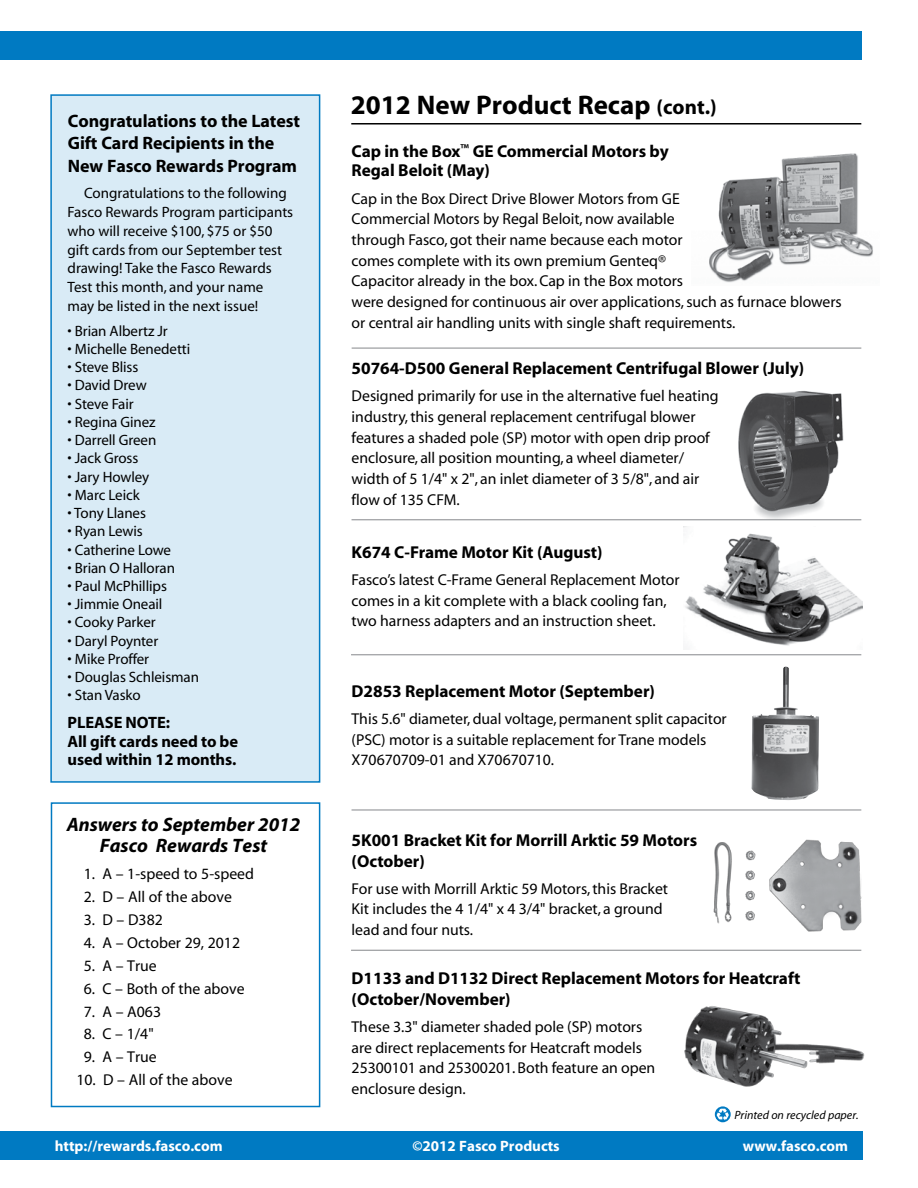
<style>
.page{position:relative;width:918px;height:1188px;background:#fff}
.page>*{position:absolute;margin:0;border:0;box-sizing:border-box;transform-origin:0 0}
.t1{font:700 27px "Myriad";color:#000}
.t2{font:italic 700 19.5px/21px "Myriad";color:#000;text-align:center}
.t3{font:700 18px/22.5px "Myriad";letter-spacing:-.005em;color:#000}
.t4{font:700 17.25px/20.7px "Myriad";color:#000}
.t5{font:700 16.5px/19.5px "Myriad";letter-spacing:-.005em;color:#000}
.t6{font:15.75px/20.7px "Myriad";color:#000}
.t7{font:15px/18.8px "Myriad";letter-spacing:-.005em;color:#000}
.t8{font:700 15px "Myriad";color:#fff}
.t9{font:italic 12px "Myriad";color:#000}
.s1{font-size:21px}
</style>
<div class="page">
<div style="left:0;top:32px;width:861px;height:28px;background:#007ac2"></div>
<div style="left:0;top:1131px;width:863px;height:29px;background:#007ac2"></div>
<svg style="left:715px;top:1106px;width:16px;height:16px"></svg>
<svg style="left:717px;top:1109px;width:12px;height:11px"></svg>
<hr style="left:351px;top:123px;width:510px;height:2px;background:#000">
<hr style="left:352px;top:348px;width:509px;height:1px;background:#939598">
<hr style="left:351px;top:654px;width:510px;height:1px;background:#939598">
<hr style="left:352px;top:809px;width:509px;height:2px;background:#939598">
<hr style="left:351px;top:950px;width:510px;height:1px;background:#939598">
<div style="left:50px;top:94px;width:270px;height:689px;background:#d9ebf6;border:2px solid #007ac2"></div>
<div style="left:51px;top:802px;width:269px;height:305px;background:#fff;border:2px solid #007ac2"></div>
<img style="left:709px;top:153px;width:164px;height:130px">
<img style="left:738px;top:391px;width:106px;height:128px">
<img style="left:683px;top:527px;width:180px;height:119px">
<img style="left:751px;top:667px;width:68px;height:133px">
<img style="left:684px;top:1006px;width:181px;height:81px">
<img style="left:713px;top:839px;width:149px;height:93px">
<hr style="left:352px;top:519px;width:509px;height:1px;background:#939598">
<p class="t3" style="left:68px;top:110px;width:234px">Congratulations to the Latest<br>Gift Card Recipients in the<br>New Fasco Rewards Program</p>
<p class="t7" style="left:68px;top:185px;width:227px;text-indent:16px">Congratulations to the following<br>Fasco Rewards Program participants who will receive $100, $75 or $50 gift cards from our September test drawing! Take the Fasco Rewards<br>Test this month, and your name may be listed in the next issue!</p>
<p class="t7" style="left:68px;top:322px;width:102px">• Brian Albertz Jr</p>
<p class="t7" style="left:68px;top:340px;width:124px">• Michelle Benedetti</p>
<p class="t7" style="left:68px;top:358px;width:72px">• Steve Bliss</p>
<p class="t7" style="left:68px;top:377px;width:81px">• David Drew</p>
<p class="t7" style="left:68px;top:395px;width:68px">• Steve Fair</p>
<p class="t7" style="left:68px;top:413px;width:89px">• Regina Ginez</p>
<p class="t7" style="left:68px;top:431px;width:90px">• Darrell Green</p>
<p class="t7" style="left:68px;top:450px;width:72px">• Jack Gross</p>
<p class="t7" style="left:68px;top:468px;width:83px">• Jary Howley</p>
<p class="t7" style="left:68px;top:486px;width:74px">• Marc Leick</p>
<p class="t7" style="left:68px;top:504px;width:80px">• Tony Llanes</p>
<p class="t7" style="left:68px;top:523px;width:77px">• Ryan Lewis</p>
<p class="t7" style="left:68px;top:541px;width:105px">• Catherine Lowe</p>
<p class="t7" style="left:68px;top:559px;width:109px">• Brian O Halloran</p>
<p class="t7" style="left:68px;top:577px;width:101px">• Paul McPhillips</p>
<p class="t7" style="left:68px;top:596px;width:96px">• Jimmie Oneail</p>
<p class="t7" style="left:68px;top:614px;width:90px">• Cooky Parker</p>
<p class="t7" style="left:68px;top:632px;width:92px">• Daryl Poynter</p>
<p class="t7" style="left:68px;top:650px;width:83px">• Mike Proffer</p>
<p class="t7" style="left:68px;top:668px;width:133px">• Douglas Schleisman</p>
<p class="t7" style="left:68px;top:687px;width:75px">• Stan Vasko</p>
<p class="t5" style="left:68px;top:713px;width:172px">PLEASE NOTE:<br>All gift cards need to be</p>
<p class="t5" style="left:68px;top:751px;width:170px">used within 12 months.</p>
<p class="t2" style="left:67px;top:814px;width:235px">Answers to September 2012<br>Fasco Rewards Test</p>
<p class="t6" style="left:84px;top:864px;width:172px">1. A – 1-speed to 5-speed</p>
<p class="t6" style="left:84px;top:887px;width:150px">2. D – All of the above</p>
<p class="t6" style="left:84px;top:910px;width:81px">3. D – D382</p>
<p class="t6" style="left:84px;top:933px;width:158px">4. A – October 29, 2012</p>
<p class="t6" style="left:84px;top:956px;width:75px">5. A – True</p>
<p class="t6" style="left:84px;top:979px;width:162px">6. C – Both of the above</p>
<p class="t6" style="left:84px;top:1002px;width:79px">7. A – A063</p>
<p class="t6" style="left:84px;top:1025px;width:71px">8. C – 1/4"</p>
<p class="t6" style="left:84px;top:1048px;width:75px">9. A – True</p>
<p class="t6" style="left:76px;top:1071px;width:158px">10. D – All of the above</p>
<h1 class="t1" style="left:351px;top:91px;width:367px">2012 New Product Recap <span class="s1">(cont.)</span></h1>
<p class="t4" style="left:352px;top:142px;width:319px;line-height:19.5px">Cap in the Box<sup>™</sup> GE Commercial Motors by<br>Regal Beloit (May)</p>
<p class="t6" style="left:352px;top:189px;width:492px">Cap in the Box Direct Drive Blower Motors from GE<br>Commercial Motors by Regal Beloit, now available<br>through Fasco, got their name because each motor<br>comes complete with its own premium Genteq®<br>Capacitor already in the box. Cap in the Box motors<br>were designed for continuous air over applications, such as furnace blowers or central air handling units with single shaft requirements.</p>
<p class="t4" style="left:352px;top:358px;width:454px">50764-D500 General Replacement Centrifugal Blower (July)</p>
<p class="t6" style="left:352px;top:386px;width:368px">Designed primarily for use in the alternative fuel heating industry, this general replacement centrifugal blower features a shaded pole (SP) motor with open drip proof enclosure, all position mounting, a wheel diameter/ width of 5 1/4" x 2", an inlet diameter of 3 5/8", and air flow of 135 CFM.</p>
<p class="t4" style="left:352px;top:542px;width:253px">K674 C-Frame Motor Kit (August)</p>
<p class="t6" style="left:352px;top:570px;width:329px">Fasco’s latest C-Frame General Replacement Motor comes in a kit complete with a black cooling fan, two harness adapters and an instruction sheet.</p>
<p class="t4" style="left:352px;top:681px;width:305px">D2853 Replacement Motor (September)</p>
<p class="t6" style="left:352px;top:709px;width:377px">This 5.6" diameter, dual voltage, permanent split capacitor (PSC) motor is a suitable replacement for Trane models<br>X70670709-01 and X70670710.</p>
<p class="t4" style="left:352px;top:830px;width:347px">5K001 Bracket Kit for Morrill Arktic 59 Motors (October)</p>
<p class="t6" style="left:352px;top:879px;width:318px">For use with Morrill Arktic 59 Motors, this Bracket<br>Kit includes the 4 1/4" x 4 3/4" bracket, a ground lead and four nuts.</p>
<p class="t4" style="left:352px;top:969px;width:450px">D1133 and D1132 Direct Replacement Motors for Heatcraft (October/November)</p>
<p class="t6" style="left:352px;top:1017px;width:305px">These 3.3" diameter shaded pole (SP) motors are direct replacements for Heatcraft models 25300101 and 25300201. Both feature an open enclosure design.</p>
<p class="t9" style="left:734px;top:1109px;width:126px">Printed on recycled paper.</p>
<p class="t8" style="left:55px;top:1138px;width:169px">http://rewards.fasco.com</p>
<p class="t8" style="left:412px;top:1138px;width:149px">©2012 Fasco Products</p>
<p class="t8" style="left:743px;top:1138px;width:107px">www.fasco.com</p>
</div>
